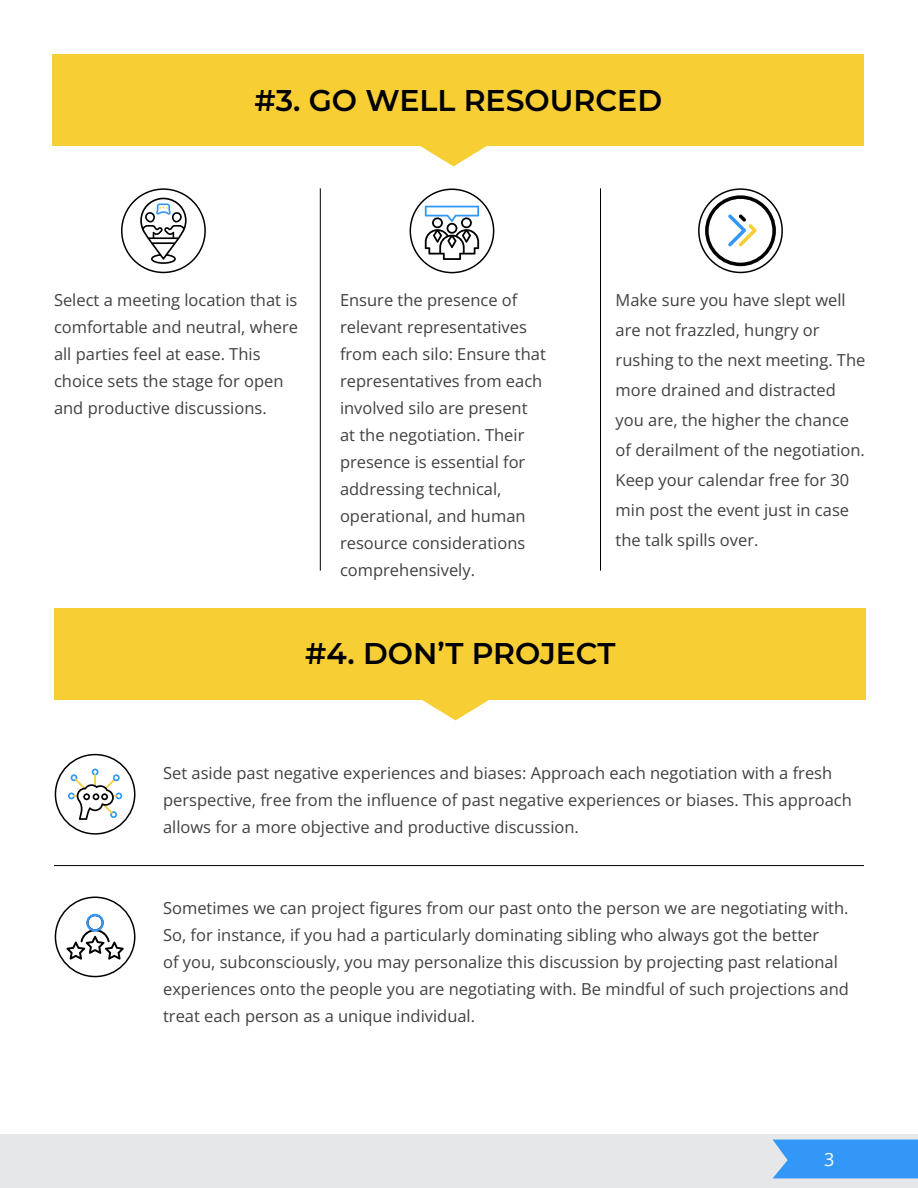
<style>
.page{position:relative;width:918px;height:1188px;background:#fff}
.page>*{position:absolute;margin:0;border:0;box-sizing:border-box;transform-origin:0 0}
.t1{font:600 30px "Montserrat";color:#000}
.t2{font:18px "Open Sans Regular 400 100";color:#fff}
.t3{font:16.5px/27px "Open Sans Regular 400 100";color:#414042}
</style>
<div class="page">
<div style="left:53px;top:54px;width:811px;height:91px;background:#f7ce34"></div>
<svg style="left:419px;top:145px;width:69px;height:21px"></svg>
<div style="left:55px;top:608px;width:811px;height:91px;background:#f7ce34"></div>
<svg style="left:421px;top:699px;width:69px;height:21px"></svg>
<div style="left:0;top:1134px;width:918px;height:54px;background:#e6e7e8"></div>
<div style="left:773px;top:1140px;width:145px;height:38px;background:#3397f7"></div>
<hr style="left:320px;top:188px;width:1px;height:383px;background:#000">
<hr style="left:54px;top:865px;width:810px;height:1px;background:#000">
<hr style="left:600px;top:188px;width:1px;height:383px;background:#000">
<div style="left:121px;top:188px;width:85px;height:85px;border:2px solid #000;border-radius:50%"></div>
<div style="left:410px;top:189px;width:84px;height:84px;border:2px solid #000;border-radius:50%"></div>
<div style="left:698px;top:188px;width:85px;height:85px;border:2px solid #000;border-radius:50%"></div>
<div style="left:55px;top:897px;width:80px;height:80px;border:2px solid #000;border-radius:50%"></div>
<div style="left:55px;top:754px;width:80px;height:81px;border:2px solid #000;border-radius:50%"></div>
<svg style="left:140px;top:198px;width:47px;height:66px"></svg>
<svg style="left:425px;top:206px;width:54px;height:54px"></svg>
<svg style="left:705px;top:195px;width:71px;height:71px"></svg>
<svg style="left:68px;top:769px;width:54px;height:51px"></svg>
<svg style="left:66px;top:914px;width:58px;height:46px"></svg>
<div style="left:86px;top:914px;width:18px;height:18px;border:2px solid #3397f7;border-radius:50%"></div>
<h1 class="t1" style="left:254px;top:80px;width:409px">#3. GO WELL RESOURCED</h1>
<p class="t3" style="left:54px;top:286px;width:246px">Select a meeting location that is comfortable and neutral, where all parties feel at ease. This choice sets the stage for open and productive discussions.</p>
<p class="t3" style="left:340px;top:286px;width:207px">Ensure the presence of relevant representatives from each silo: Ensure that representatives from each involved silo are present at the negotiation. Their presence is essential for addressing technical, operational, and human resource considerations comprehensively.</p>
<p class="t3" style="left:616px;top:285px;width:251px;line-height:30px">Make sure you have slept well are not frazzled, hungry or rushing to the next meeting. The more drained and distracted you are, the higher the chance of derailment of the negotiation.<br>Keep your calendar free for 30 min post the event just in case the talk spills over.</p>
<h1 class="t1" style="left:305px;top:633px;width:312px">#4. DON’T PROJECT</h1>
<p class="t3" style="left:163px;top:759px;width:690px">Set aside past negative experiences and biases: Approach each negotiation with a fresh perspective, free from the influence of past negative experiences or biases. This approach allows for a more objective and productive discussion.</p>
<p class="t3" style="left:163px;top:894px;width:687px">Sometimes we can project figures from our past onto the person we are negotiating with.<br>So, for instance, if you had a particularly dominating sibling who always got the better<br>of you, subconsciously, you may personalize this discussion by projecting past relational experiences onto the people you are negotiating with. Be mindful of such projections and treat each person as a unique individual.</p>
<p class="t2" style="left:824px;top:1147px;width:12px">3</p>
</div>
